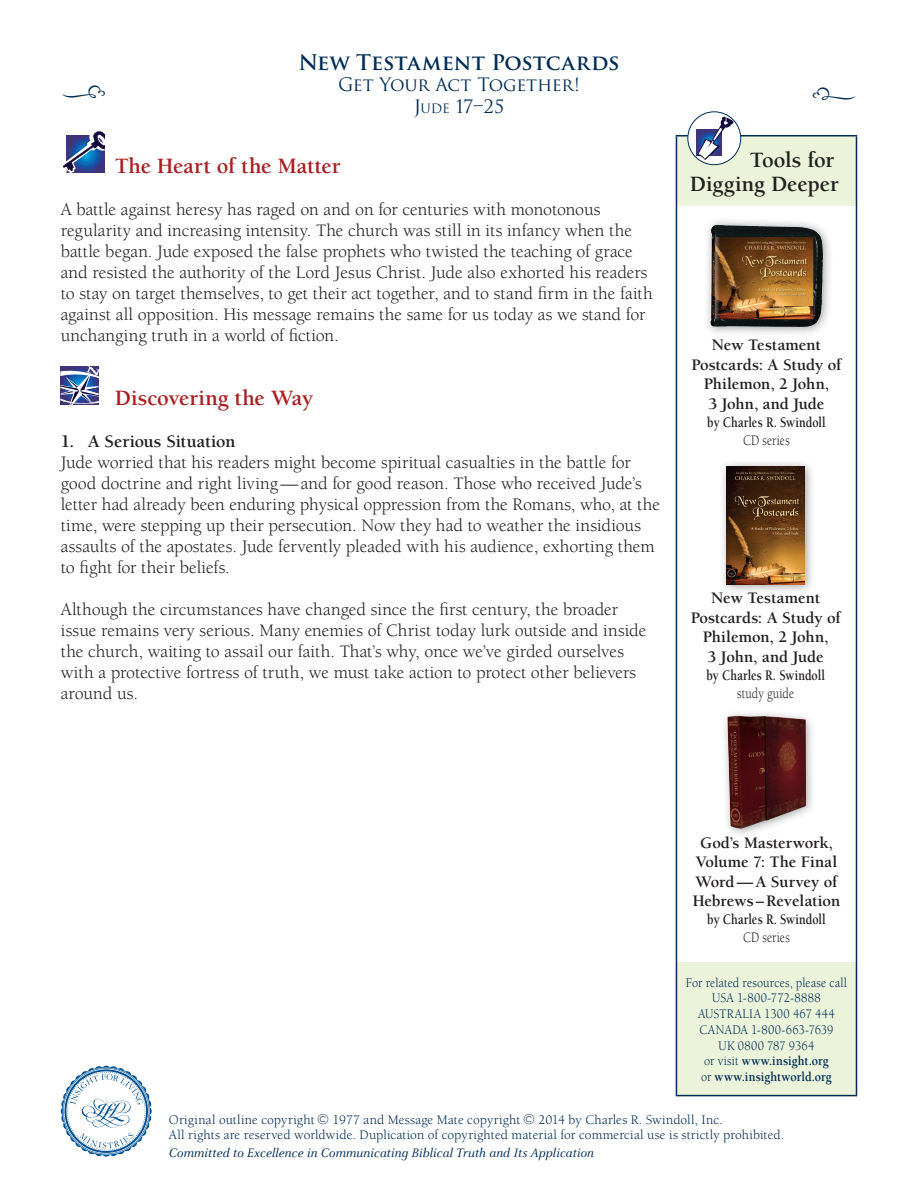
<style>
.page{position:relative;width:918px;height:1188px;background:#fff}
.page>*{position:absolute;margin:0;border:0;box-sizing:border-box;transform-origin:0 0}
.t1{font:36px "Type Embellishments One Plain";color:#002c55}
.t2{font:700 22.5px "Berkeley";letter-spacing:-.005em;color:#aa1f22}
.t3{font:700 22.5px/24px "Berkeley";letter-spacing:-.005em;color:#231f20;text-align:right}
.t4{font:700 21px "Trajan Pro";color:#002c55}
.t5{font:18px/21px "Berkeley";color:#231f20}
.t6{font:700 18px "Berkeley";letter-spacing:-.005em;color:#231f20}
.t7{font:18px "Trajan Pro";letter-spacing:-.02em;color:#002c55}
.t8{font:18px "Trajan";color:#002c55}
.t9{font:700 16.5px/19.5px "Berkeley";letter-spacing:-.01em;color:#231f20;text-align:center}
.t10{font:700 15px "Berkeley";letter-spacing:-.005em;color:#231f20;scale:.8 1}
.t11{font:15px "Berkeley";letter-spacing:.015em;color:#231f20;scale:.8 1}
.t12{font:13.5px/15px "Berkeley";letter-spacing:.01em;color:#002c55}
.t13{font:13.5px/15.8px "Berkeley";letter-spacing:.01em;color:#002c55;text-align:center;scale:.9 1}
.t14{font:italic 13.5px "Celeste";color:#002c55}
.s1{font-size:12.6px}
.s2{font-weight:700}
</style>
<div class="page">
<svg style="left:61px;top:366px;width:38px;height:39px"></svg>
<svg style="left:63px;top:131px;width:42px;height:42px"></svg>
<svg style="left:677px;top:136px;width:179px;height:959px"></svg>
<hr style="left:676px;top:135px;width:181px;height:1px;background:#002c55">
<hr style="left:676px;top:136px;width:1px;height:70px;background:#002c55">
<hr style="left:856px;top:136px;width:1px;height:70px;background:#002c55">
<hr style="left:676px;top:206px;width:1px;height:756px;background:#002c55">
<hr style="left:856px;top:206px;width:1px;height:756px;background:#002c55">
<hr style="left:676px;top:962px;width:1px;height:133px;background:#002c55">
<hr style="left:856px;top:962px;width:1px;height:133px;background:#002c55">
<hr style="left:676px;top:1095px;width:181px;height:1px;background:#002c55">
<svg style="left:688px;top:112px;width:53px;height:53px"></svg>
<div style="left:687px;top:111px;width:54px;height:54px;border:1px solid #002c55;border-radius:50%"></div>
<div style="left:696px;top:130px;width:26px;height:26px;background:#3f337a"></div>
<svg style="left:697px;top:117px;width:36px;height:43px"></svg>
<svg style="left:61px;top:1066px;width:91px;height:91px"></svg>
<div style="left:720px;top:709px;width:97px;height:130px;background:#231f20;opacity:.44"></div>
<img style="left:726px;top:715px;width:81px;height:115px">
<div style="left:703px;top:217px;width:131px;height:121px;background:#231f20;opacity:.44"></div>
<img style="left:709px;top:223px;width:115px;height:105px">
<div style="left:719px;top:459px;width:97px;height:136px;background:#231f20;opacity:.44"></div>
<img style="left:727px;top:467px;width:77px;height:117px">
<p class="t4" style="left:298px;top:49px;width:323px">New Testament Postcards</p>
<p class="t7" style="left:338px;top:73px;width:243px">Get Your Act Together!</p>
<p class="t8" style="left:414px;top:96px;width:92px">J<span class="s1">ude</span> 17–25</p>
<h1 class="t1" style="left:61px;top:78px;width:47px">j</h1>
<h1 class="t1" style="left:811px;top:79px;width:47px">i</h1>
<p class="t2" style="left:115px;top:154px;width:227px">The Heart of the Matter</p>
<p class="t5" style="left:61px;top:199px;width:594px">A battle against heresy has raged on and on for centuries with monotonous regularity and increasing intensity. The church was still in its infancy when the battle began. Jude exposed the false prophets who twisted the teaching of grace and resisted the authority of the Lord Jesus Christ. Jude also exhorted his readers to stay on target themselves, to get their act together, and to stand firm in the faith against all opposition. His message remains the same for us today as we stand for unchanging truth in a world of fiction.</p>
<p class="t2" style="left:115px;top:385px;width:200px">Discovering the Way</p>
<p class="t6" style="left:61px;top:431px;width:176px">1. A Serious Situation</p>
<p class="t5" style="left:61px;top:452px;width:601px">Jude worried that his readers might become spiritual casualties in the battle for good doctrine and right living—and for good reason. Those who received Jude’s letter had already been enduring physical oppression from the Romans, who, at the time, were stepping up their persecution. Now they had to weather the insidious assaults of the apostates. Jude fervently pleaded with his audience, exhorting them to fight for their beliefs.</p>
<p class="t5" style="left:61px;top:599px;width:587px">Although the circumstances have changed since the first century, the broader issue remains very serious. Many enemies of Christ today lurk outside and inside the church, waiting to assail our faith. That’s why, once we’ve girded ourselves with a protective fortress of truth, we must take action to protect other believers around us.</p>
<p class="t3" style="left:690px;top:149px;width:151px">Tools for<br>Digging Deeper</p>
<p class="t9" style="left:691px;top:336px;width:152px">New Testament<br>Postcards: A Study of<br>Philemon, 2 John,<br>3 John, and Jude</p>
<p class="t10" style="left:707px;top:414px;width:150px">by Charles R. Swindoll</p>
<p class="t11" style="left:743px;top:432px;width:60px">CD series</p>
<p class="t9" style="left:691px;top:588px;width:152px">New Testament<br>Postcards: A Study of<br>Philemon, 2 John,<br>3 John, and Jude</p>
<p class="t10" style="left:707px;top:667px;width:150px">by Charles R. Swindoll</p>
<p class="t11" style="left:737px;top:685px;width:73px">study guide</p>
<p class="t9" style="left:693px;top:833px;width:149px">God’s Masterwork,<br>Volume 7: The Final<br>Word—A Survey of<br>Hebrews –Revelation</p>
<p class="t10" style="left:707px;top:911px;width:150px">by Charles R. Swindoll</p>
<p class="t11" style="left:743px;top:930px;width:60px">CD series</p>
<p class="t13" style="left:686px;top:975px;width:181px">For related resources, please call<br>USA 1-800-772-8888<br>AUSTRALIA 1300 467 444<br>CANADA 1-800-663-7639<br>UK 0800 787 9364<br>or visit <span class="s2">www.insight.org<br></span>or <span class="s2">www.insightworld.org</span></p>
<p class="t12" style="left:169px;top:1113px;width:617px;text-indent:370px">2014 by Charles R. Swindoll, Inc.<br>All rights are reserved worldwide. Duplication of copyrighted material for commercial use is strictly prohibited.</p>
<p class="t14" style="left:169px;top:1146px;width:427px">Committed to Excellence in Communicating Biblical Truth and Its Application</p>
<p class="t12" style="left:169px;top:1113px;width:147px">Original outline copyright</p>
<p class="t12" style="left:333px;top:1113px;width:189px">1977 and Message Mate copyright</p>
</div>
